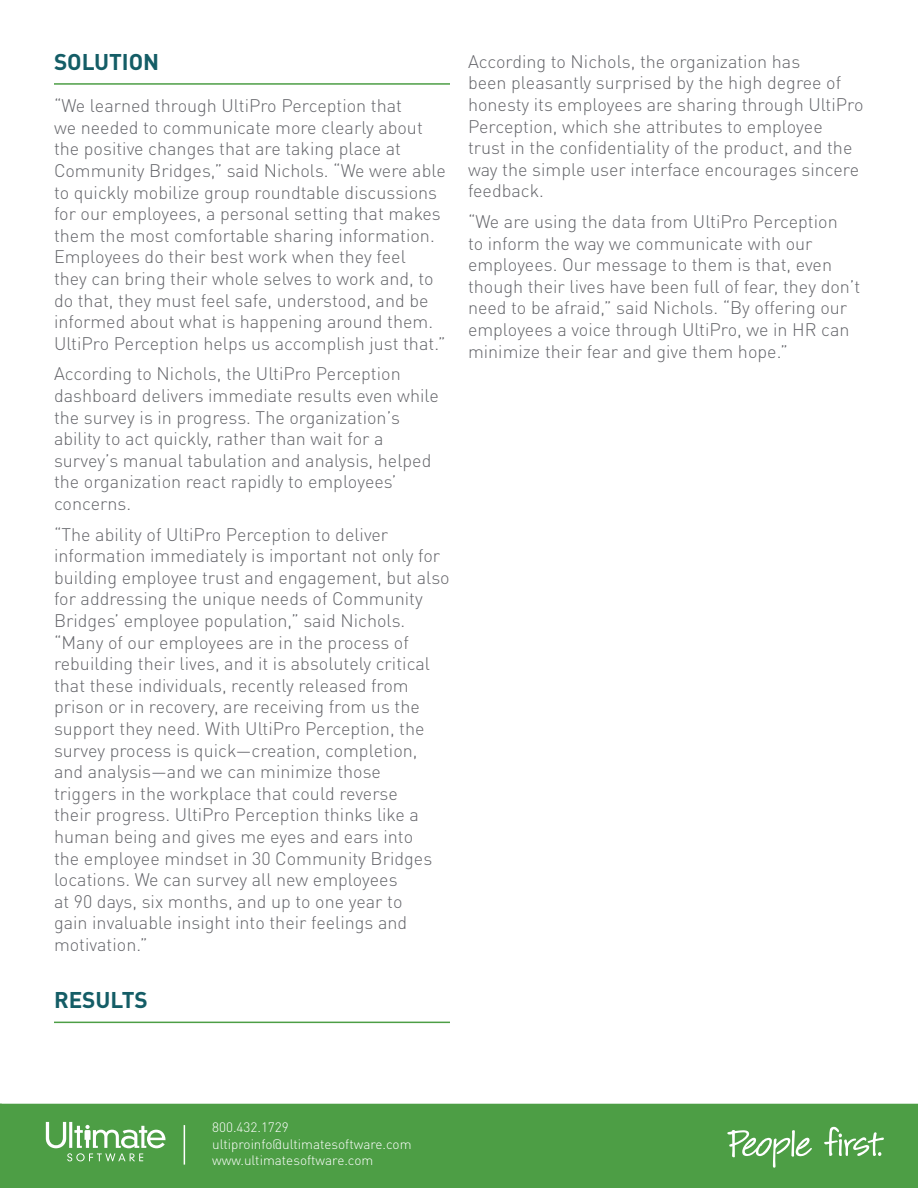
<style>
.page{position:relative;width:918px;height:1188px;background:#fff}
.page>*{position:absolute;margin:0;border:0;box-sizing:border-box;transform-origin:0 0}
.t1{font:700 22.5px "DINOT";color:#145d66}
.t2{font:300 18px/21.6px "DINOT";color:#64656a}
.t3{font:300 13.5px/16.2px "DINOT";color:#fff}
</style>
<div class="page">
<div style="left:0;top:1104px;width:918px;height:84px;background:#4d9e45"></div>
<svg style="left:44px;top:1122px;width:122px;height:39px"></svg>
<svg style="left:727px;top:1130px;width:85px;height:38px;background:#73b26d"></svg>
<svg style="left:824px;top:1126px;width:60px;height:30px"></svg>
<hr style="left:184px;top:1125px;width:1px;height:40px;background:#fff">
<hr style="left:54px;top:83px;width:396px;height:2px;background:#4d9e45">
<hr style="left:54px;top:1022px;width:396px;height:1px;background:#4d9e45">
<p class="t1" style="left:54px;top:44px;width:107px">SOLUTION</p>
<p class="t2" style="left:54px;top:94px;width:393px">“We learned through UltiPro Perception that<br>we needed to communicate more clearly about the positive changes that are taking place at Community Bridges,” said Nichols. “We were able to quickly mobilize group roundtable discussions for our employees, a personal setting that makes them the most comfortable sharing information.<br>Employees do their best work when they feel<br>they can bring their whole selves to work and, to do that, they must feel safe, understood, and be informed about what is happening around them.<br>UltiPro Perception helps us accomplish just that.”</p>
<p class="t2" style="left:54px;top:362px;width:387px">According to Nichols, the UltiPro Perception dashboard delivers immediate results even while the survey is in progress. The organization’s ability to act quickly, rather than wait for a survey’s manual tabulation and analysis, helped the organization react rapidly to employees’ concerns.</p>
<p class="t2" style="left:54px;top:522px;width:397px">“The ability of UltiPro Perception to deliver information immediately is important not only for building employee trust and engagement, but also for addressing the unique needs of Community Bridges’ employee population,” said Nichols. “Many of our employees are in the process of rebuilding their lives, and it is absolutely critical that these individuals, recently released from prison or in recovery, are receiving from us the support they need. With UltiPro Perception, the survey process is quick—creation, completion, and analysis—and we can minimize those<br>triggers in the workplace that could reverse<br>their progress. UltiPro Perception thinks like a human being and gives me eyes and ears into<br>the employee mindset in 30 Community Bridges locations. We can survey all new employees<br>at 90 days, six months, and up to one year to<br>gain invaluable insight into their feelings and motivation.”</p>
<p class="t1" style="left:54px;top:982px;width:95px">RESULTS</p>
<p class="t2" style="left:468px;top:49px;width:397px">According to Nichols, the organization has<br>been pleasantly surprised by the high degree of honesty its employees are sharing through UltiPro Perception, which she attributes to employee trust in the confidentiality of the product, and the way the simple user interface encourages sincere feedback.</p>
<p class="t2" style="left:468px;top:210px;width:394px">“We are using the data from UltiPro Perception<br>to inform the way we communicate with our employees. Our message to them is that, even though their lives have been full of fear, they don’t need to be afraid,” said Nichols. “By offering our employees a voice through UltiPro, we in HR can minimize their fear and give them hope.”</p>
<p class="t3" style="left:212px;top:1119px;width:201px">800.432.1729 ultiproinfo@ultimatesoftware.com www.ultimatesoftware.com</p>
</div>
